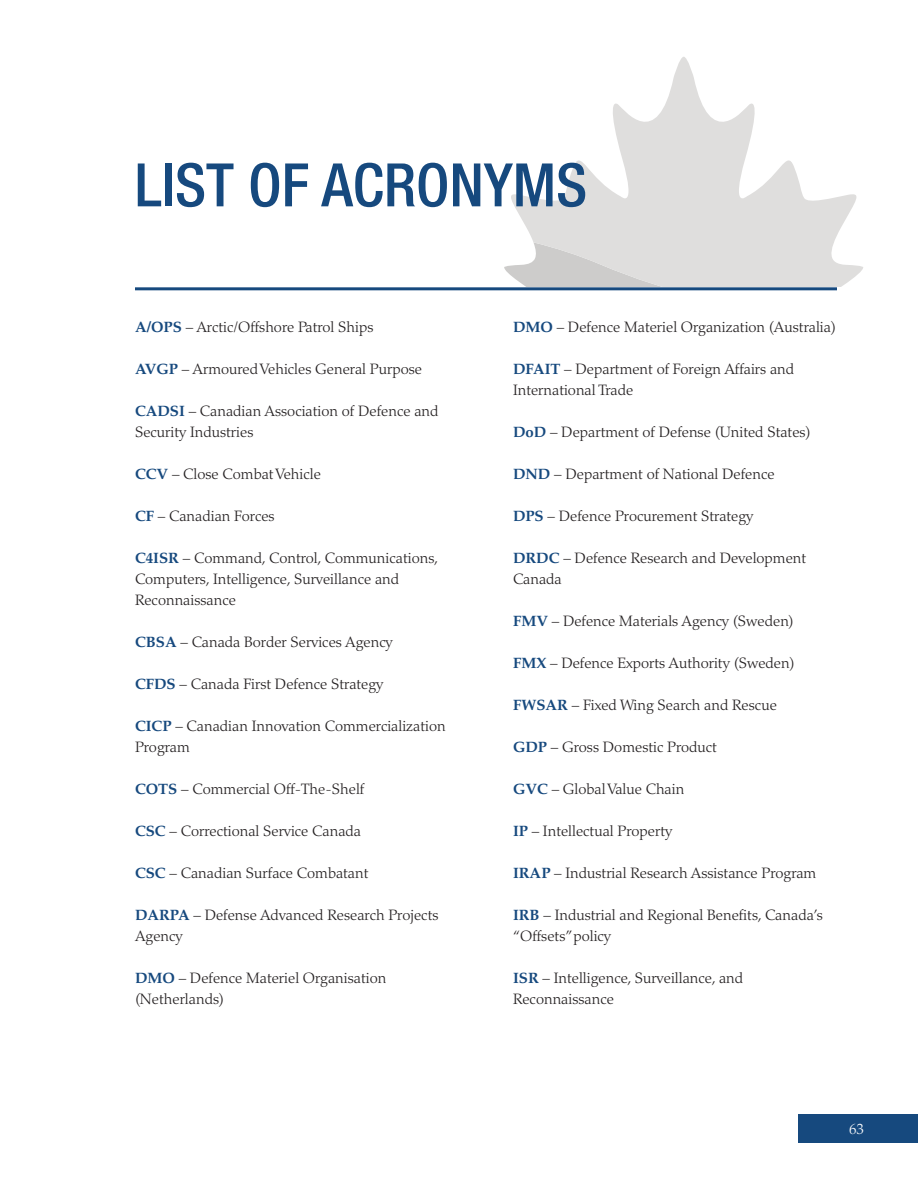
<style>
.page{position:relative;width:918px;height:1188px;background:#fff}
.page>*{position:absolute;margin:0;border:0;box-sizing:border-box;transform-origin:0 0}
.Section_Title{font:500 condensed 60px "Helvetica Neue LT Std";color:#16497e}
.Body_Text_1a{font:300 15px/21px "Palatino";color:#231f20}
.Page{font:300 15px "Palatino";color:#fff}
.s1{font-weight:700;color:#16497e}
</style>
<div class="page">
<svg style="left:504px;top:57px;width:359px;height:230px;fill:#dfdedd"></svg>
<div style="left:798px;top:1114px;width:120px;height:29px;background:#16497e"></div>
<hr style="left:135px;top:287px;width:702px;height:3px;background:#16497e">
<p class="Section_Title" style="left:135px;top:149px;width:454px">LIST OF ACRONYMS</p>
<p class="Body_Text_1a" style="left:135px;top:316px;width:240px"><span class="s1">A/OPS</span> – Arctic/Offshore Patrol Ships</p>
<p class="Body_Text_1a" style="left:135px;top:358px;width:289px"><span class="s1">AVGP</span> – Armoured Vehicles General Purpose</p>
<p class="Body_Text_1a" style="left:135px;top:400px;width:305px"><span class="s1">CADSI</span> – Canadian Association of Defence and<br>Security Industries</p>
<p class="Body_Text_1a" style="left:135px;top:463px;width:187px"><span class="s1">CCV</span> – Close Combat Vehicle</p>
<p class="Body_Text_1a" style="left:135px;top:505px;width:141px"><span class="s1">CF</span> – Canadian Forces</p>
<p class="Body_Text_1a" style="left:135px;top:547px;width:305px"><span class="s1">C4ISR</span> – Command, Control, Communications,<br>Computers, Intelligence, Surveillance and<br>Reconnaissance</p>
<p class="Body_Text_1a" style="left:135px;top:631px;width:259px"><span class="s1">CBSA</span> – Canada Border Services Agency</p>
<p class="Body_Text_1a" style="left:135px;top:673px;width:250px"><span class="s1">CFDS</span> – Canada First Defence Strategy</p>
<p class="Body_Text_1a" style="left:135px;top:715px;width:312px"><span class="s1">CICP</span> – Canadian Innovation Commercialization<br>Program</p>
<p class="Body_Text_1a" style="left:135px;top:778px;width:231px"><span class="s1">COTS</span> – Commercial Off-The-Shelf</p>
<p class="Body_Text_1a" style="left:135px;top:820px;width:228px"><span class="s1">CSC</span> – Correctional Service Canada</p>
<p class="Body_Text_1a" style="left:135px;top:862px;width:235px"><span class="s1">CSC</span> – Canadian Surface Combatant</p>
<p class="Body_Text_1a" style="left:135px;top:904px;width:305px"><span class="s1">DARPA</span> – Defense Advanced Research Projects<br>Agency</p>
<p class="Body_Text_1a" style="left:135px;top:967px;width:253px"><span class="s1">DMO</span> – Defence Materiel Organisation (Netherlands)</p>
<p class="Body_Text_1a" style="left:513px;top:316px;width:325px"><span class="s1">DMO</span> – Defence Materiel Organization (Australia)</p>
<p class="Body_Text_1a" style="left:513px;top:358px;width:283px"><span class="s1">DFAIT</span> – Department of Foreign Affairs and<br>International Trade</p>
<p class="Body_Text_1a" style="left:513px;top:421px;width:299px"><span class="s1">DoD</span> – Department of Defense (United States)</p>
<p class="Body_Text_1a" style="left:513px;top:463px;width:263px"><span class="s1">DND</span> – Department of National Defence</p>
<p class="Body_Text_1a" style="left:513px;top:505px;width:242px"><span class="s1">DPS</span> – Defence Procurement Strategy</p>
<p class="Body_Text_1a" style="left:513px;top:547px;width:295px"><span class="s1">DRDC</span> – Defence Research and Development<br>Canada</p>
<p class="Body_Text_1a" style="left:513px;top:610px;width:282px"><span class="s1">FMV</span> – Defence Materials Agency (Sweden)</p>
<p class="Body_Text_1a" style="left:513px;top:652px;width:283px"><span class="s1">FMX</span> – Defence Exports Authority (Sweden)</p>
<p class="Body_Text_1a" style="left:513px;top:694px;width:265px"><span class="s1">FWSAR</span> – Fixed Wing Search and Rescue</p>
<p class="Body_Text_1a" style="left:513px;top:736px;width:206px"><span class="s1">GDP</span> – Gross Domestic Product</p>
<p class="Body_Text_1a" style="left:513px;top:778px;width:173px"><span class="s1">GVC</span> – Global Value Chain</p>
<p class="Body_Text_1a" style="left:513px;top:820px;width:161px"><span class="s1">IP</span> – Intellectual Property</p>
<p class="Body_Text_1a" style="left:513px;top:862px;width:305px"><span class="s1">IRAP</span> – Industrial Research Assistance Program</p>
<p class="Body_Text_1a" style="left:513px;top:904px;width:312px"><span class="s1">IRB</span> – Industrial and Regional Benefits, Canada’s “Offsets”policy</p>
<p class="Body_Text_1a" style="left:513px;top:967px;width:232px"><span class="s1">ISR</span> – Intelligence, Surveillance, and<br>Reconnaissance</p>
<p class="Page" style="left:849px;top:1120px;width:16px">63</p>
</div>
